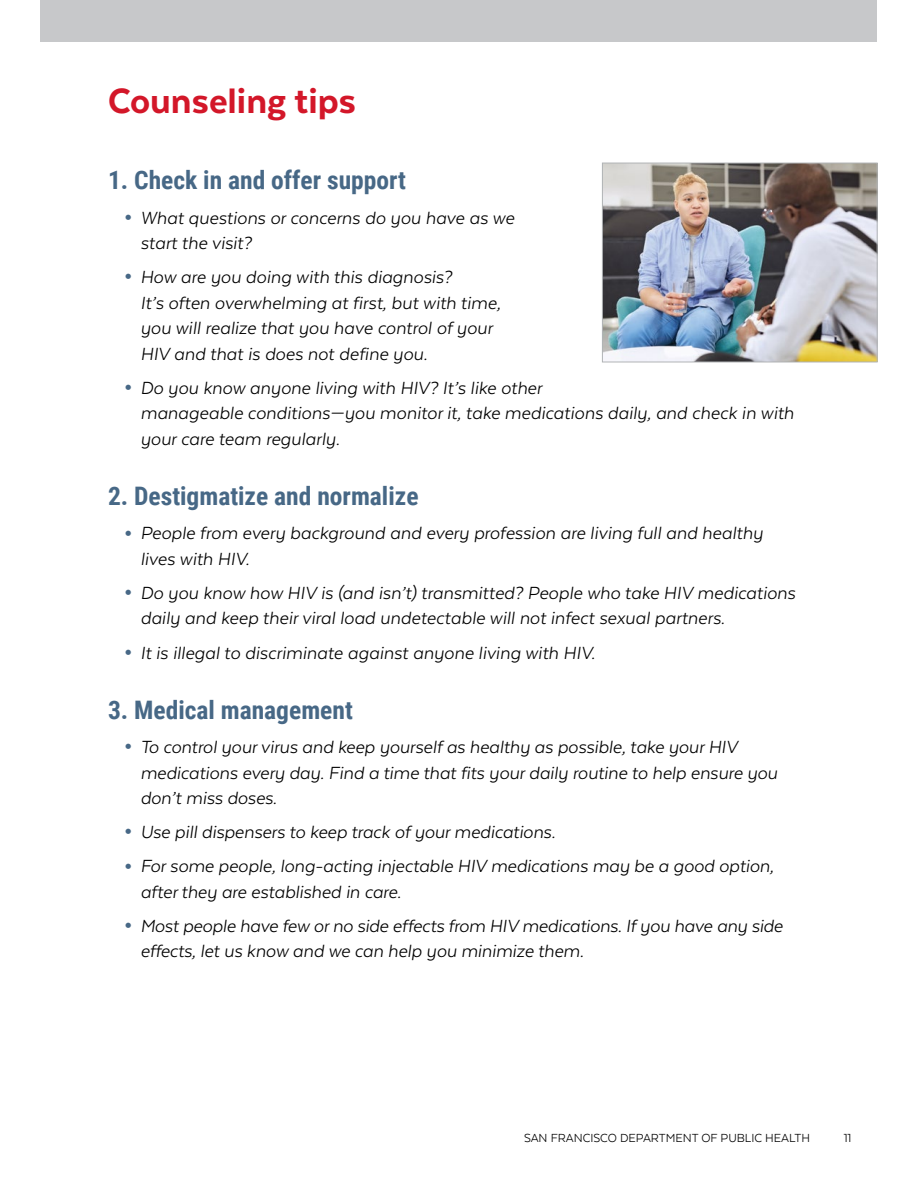
<style>
.page{position:relative;width:918px;height:1188px;background:#fff}
.page>*{position:absolute;margin:0;border:0;box-sizing:border-box;transform-origin:0 0}
.t1{font:800 40.5px "Texta";color:#d31729}
.t2{font:700 25.5px "Roboto Condensed";color:#476886}
.t3{font:italic 20.25px/25.5px "Texta";color:#000}
.t4{font:13.5px "Texta";color:#000}
.s1{font-weight:900;font-style:normal;font-size:25.5px;color:#476886}
</style>
<div class="page">
<div style="left:40px;top:0;width:838px;height:42px;background:#c7c8ca"></div>
<img style="left:604px;top:165px;width:271px;height:195px">
<div style="left:602px;top:163px;width:275px;height:199px;border:1px solid #b1b4b6"></div>
<h1 class="t1" style="left:108px;top:80px;width:249px">Counseling tips</h1>
<p class="t2" style="left:108px;top:163px;width:300px">1. Check in and offer support</p>
<p class="t3" style="left:140px;top:205px;width:376px;text-indent:-16px"><span class="s1">•</span> What questions or concerns do you have as we start the visit?</p>
<p class="t3" style="left:140px;top:264px;width:362px;text-indent:-16px"><span class="s1">•</span> How are you doing with this diagnosis?<br>It’s often overwhelming at first, but with time, you will realize that you have control of your HIV and that is does not define you.</p>
<p class="t3" style="left:140px;top:375px;width:655px;text-indent:-16px"><span class="s1">•</span> Do you know anyone living with HIV? It’s like other<br>manageable conditions—you monitor it, take medications daily, and check in with your care team regularly.</p>
<p class="t2" style="left:108px;top:478px;width:312px">2. Destigmatize and normalize</p>
<p class="t3" style="left:140px;top:520px;width:624px;text-indent:-16px"><span class="s1">•</span> People from every background and every profession are living full and healthy lives with HIV.</p>
<p class="t3" style="left:140px;top:580px;width:657px;text-indent:-16px"><span class="s1">•</span> Do you know how HIV is (and isn’t) transmitted? People who take HIV medications daily and keep their viral load undetectable will not infect sexual partners.</p>
<p class="t3" style="left:124px;top:640px;width:472px"><span class="s1">•</span> It is illegal to discriminate against anyone living with HIV.</p>
<p class="t2" style="left:108px;top:692px;width:246px">3. Medical management</p>
<p class="t3" style="left:140px;top:734px;width:639px;text-indent:-16px"><span class="s1">•</span> To control your virus and keep yourself as healthy as possible, take your HIV medications every day. Find a time that fits your daily routine to help ensure you don’t miss doses.</p>
<p class="t3" style="left:124px;top:819px;width:433px"><span class="s1">•</span> Use pill dispensers to keep track of your medications.</p>
<p class="t3" style="left:140px;top:853px;width:635px;text-indent:-16px"><span class="s1">•</span> For some people, long-acting injectable HIV medications may be a good option, after they are established in care.</p>
<p class="t3" style="left:140px;top:913px;width:644px;text-indent:-16px"><span class="s1">•</span> Most people have few or no side effects from HIV medications. If you have any side effects, let us know and we can help you minimize them.</p>
<p class="t4" style="left:524px;top:1131px;width:287px">SAN FRANCISCO DEPARTMENT OF PUBLIC HEALTH</p>
<p class="t4" style="left:844px;top:1131px;width:9px">11</p>
</div>
